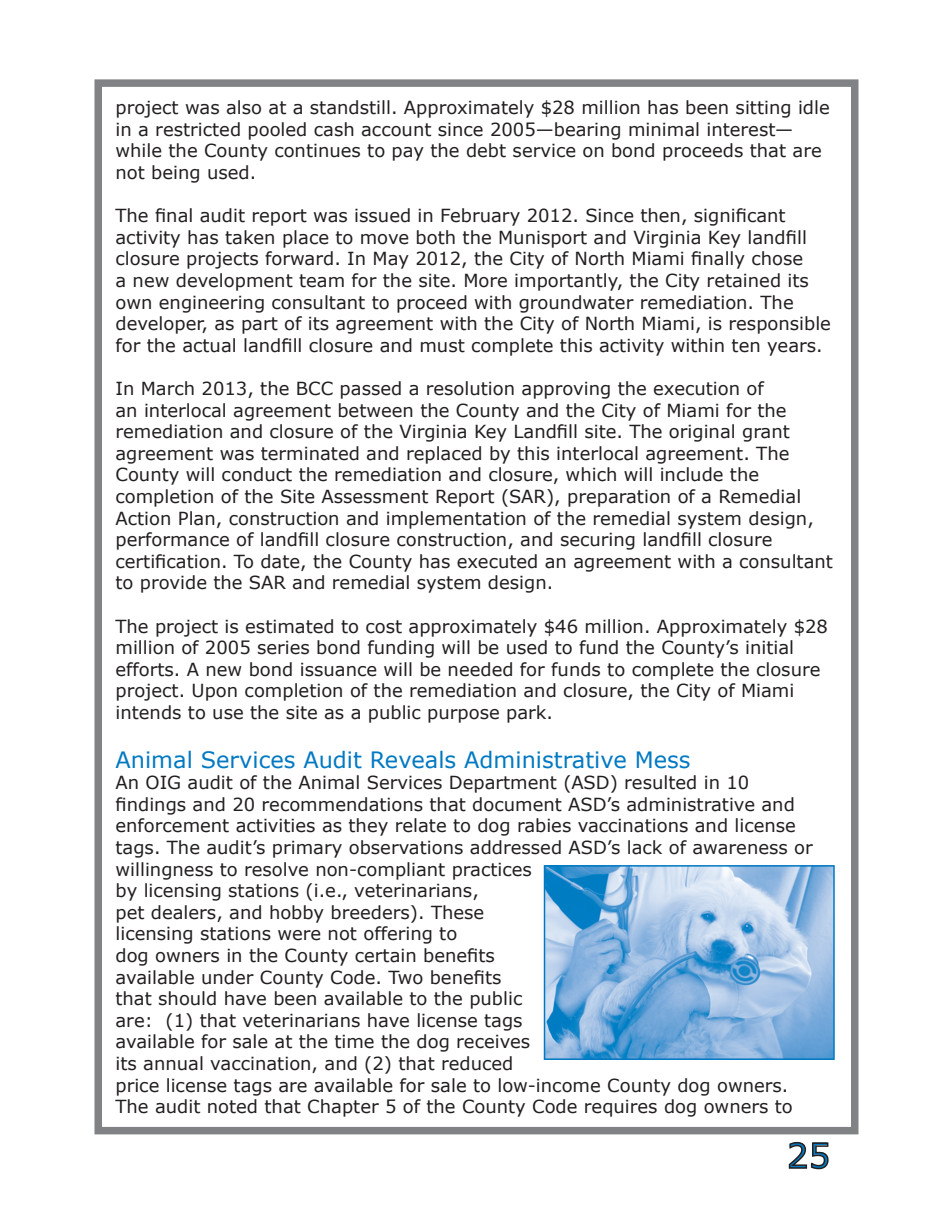
<style>
.page{position:relative;width:945px;height:1215px;background:#fff}
.page>*{position:absolute;margin:0;border:0;box-sizing:border-box;transform-origin:0 0}
.t1{font:34.2px "Verdana";color:#0079c2}
.t2{font:22.5px "Verdana";color:#0079c2}
.t3{font:18px/21.6px "Verdana";color:#231f20}
</style>
<div class="page">
<svg style="left:788px;top:1141px;width:41px;height:29px"></svg>
<div style="left:94px;top:79px;width:765px;height:1055px;border:8px solid #808285"></div>
<img style="left:547px;top:868px;width:285px;height:189px">
<div style="left:544px;top:865px;width:291px;height:195px;border:2px solid #0079c2"></div>
<p class="t3" style="left:116px;top:97px;width:716px">project was also at a standstill. Approximately $28 million has been sitting idle in a restricted pooled cash account since 2005—bearing minimal interest— while the County continues to pay the debt service on bond proceeds that are not being used.</p>
<p class="t3" style="left:116px;top:205px;width:717px">The final audit report was issued in February 2012. Since then, significant activity has taken place to move both the Munisport and Virginia Key landfill closure projects forward. In May 2012, the City of North Miami finally chose<br>a new development team for the site. More importantly, the City retained its own engineering consultant to proceed with groundwater remediation. The developer, as part of its agreement with the City of North Miami, is responsible for the actual landfill closure and must complete this activity within ten years.</p>
<p class="t3" style="left:116px;top:377px;width:719px">In March 2013, the BCC passed a resolution approving the execution of<br>an interlocal agreement between the County and the City of Miami for the remediation and closure of the Virginia Key Landfill site. The original grant agreement was terminated and replaced by this interlocal agreement. The County will conduct the remediation and closure, which will include the completion of the Site Assessment Report (SAR), preparation of a Remedial Action Plan, construction and implementation of the remedial system design, performance of landfill closure construction, and securing landfill closure certification. To date, the County has executed an agreement with a consultant to provide the SAR and remedial system design.</p>
<p class="t3" style="left:116px;top:615px;width:714px">The project is estimated to cost approximately $46 million. Approximately $28 million of 2005 series bond funding will be used to fund the County’s initial efforts. A new bond issuance will be needed for funds to complete the closure project. Upon completion of the remediation and closure, the City of Miami intends to use the site as a public purpose park.</p>
<p class="t2" style="left:116px;top:744px;width:577px">Animal Services Audit Reveals Administrative Mess</p>
<p class="t3" style="left:116px;top:772px;width:699px">An OIG audit of the Animal Services Department (ASD) resulted in 10 findings and 20 recommendations that document ASD’s administrative and enforcement activities as they relate to dog rabies vaccinations and license tags. The audit’s primary observations addressed ASD’s lack of awareness or willingness to resolve non-compliant practices<br>by licensing stations (i. e., veterinarians,<br>pet dealers, and hobby breeders). These<br>licensing stations were not offering to<br>dog owners in the County certain benefits<br>available under County Code. Two benefits<br>that should have been available to the public<br>are: (1) that veterinarians have license tags<br>available for sale at the time the dog receives<br>its annual vaccination, and (2) that reduced<br>price license tags are available for sale to low-income County dog owners.<br>The audit noted that Chapter 5 of the County Code requires dog owners to</p>
<h1 class="t1" style="left:787px;top:1132px;width:45px">25</h1>
</div>
